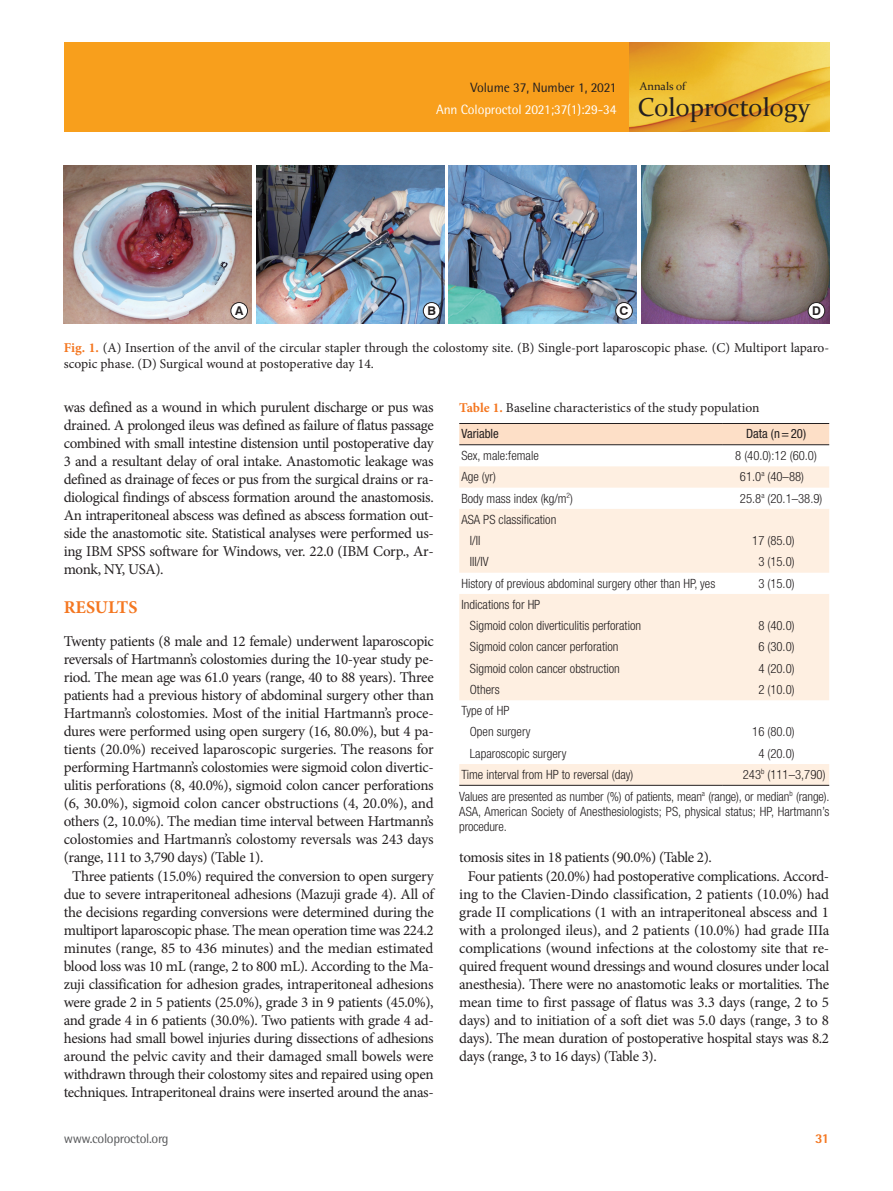
<style>
.page{position:relative;width:893px;height:1191px;background:#fff}
.page>*{position:absolute;margin:0;border:0;box-sizing:border-box;transform-origin:0 0}
.t1{font:25.95px "Constantia";color:#231f20}
.본문제목_대{font:700 18px "Minion Pro";color:#f47721}
.본문{font:15px/18px "Minion Pro";letter-spacing:-.025em;color:#231f20;text-align:justify}
.표그림설명{font:13.5px/16.2px "Minion Pro";color:#231f20}
.t2{font:13.5px "Rotis Semi Sans Std";letter-spacing:-.01em;color:#fff}
.t3{font:13.5px "Rotis Semi Sans Std";letter-spacing:-.01em;color:#231f20}
.t4{font:13.5px "Rotis Semi Sans Std";letter-spacing:-.025em;color:#57585a}
.t5{font:800 13.5px "Rotis Semi Sans Std";color:#f47721}
.표본문{font:300 condensed 12.75px/15.3px "Helvetica Neue LT Std";color:#231f20}
.표머리글{font:condensed 12.75px "Helvetica Neue LT Std";color:#231f20}
.t6{font:700 12.15px "Swiss 721 BT";color:#231f20}
.t7{font:11.25px "Constantia";color:#231f20}
.s1{font-weight:700;color:#f47721}
</style>
<div class="page">
<div style="left:64px;top:43px;width:565px;height:89px;background:#f89f1c"></div>
<img style="left:629px;top:43px;width:200px;height:89px">
<div style="left:459px;top:424px;width:370px;height:20px;background:#fddfc7"></div>
<svg style="left:459px;top:466px;width:370px;height:319px;fill:#feefe1"></svg>
<hr style="left:459px;top:423px;width:264px;height:1px;background:#231f20">
<hr style="left:723px;top:423px;width:106px;height:1px;background:#231f20">
<hr style="left:459px;top:444px;width:264px;height:1px;background:#231f20">
<hr style="left:723px;top:444px;width:106px;height:1px;background:#231f20">
<hr style="left:459px;top:785px;width:264px;height:1px;background:#231f20">
<hr style="left:723px;top:785px;width:106px;height:1px;background:#231f20">
<img style="left:64px;top:166px;width:188px;height:157px">
<img style="left:256px;top:166px;width:188px;height:157px">
<img style="left:449px;top:166px;width:188px;height:157px">
<img style="left:641px;top:166px;width:188px;height:157px">
<div style="left:231px;top:302px;width:16px;height:17px;background:#fff;border-radius:50%"></div>
<div style="left:231px;top:302px;width:17px;height:17px;border:1px solid #231f20;border-radius:50%"></div>
<div style="left:423px;top:302px;width:17px;height:17px;background:#fff;border-radius:50%"></div>
<div style="left:423px;top:302px;width:17px;height:17px;border:1px solid #231f20;border-radius:50%"></div>
<div style="left:616px;top:302px;width:16px;height:17px;background:#fff;border-radius:50%"></div>
<div style="left:615px;top:302px;width:17px;height:17px;border:1px solid #231f20;border-radius:50%"></div>
<div style="left:808px;top:302px;width:17px;height:17px;background:#fff;border-radius:50%"></div>
<div style="left:808px;top:302px;width:17px;height:17px;border:1px solid #231f20;border-radius:50%"></div>
<p class="t3" style="left:470px;top:80px;width:148px">Volume 37, Number 1, 2021</p>
<p class="t2" style="left:436px;top:102px;width:182px">Ann Coloproctol 2021;37(1):29-34</p>
<p class="t7" style="left:640px;top:79px;width:47px">Annals of</p>
<p class="t1" style="left:638px;top:90px;width:174px">Coloproctology</p>
<p class="t6" style="left:235px;top:303px;width:10px">A</p>
<p class="t6" style="left:427px;top:303px;width:10px">B</p>
<p class="t6" style="left:619px;top:303px;width:10px">C</p>
<p class="t6" style="left:812px;top:303px;width:10px">D</p>
<p class="표그림설명" style="left:64px;top:339px;width:767px"><span class="s1">Fig. 1.</span> (A) Insertion of the anvil of the circular stapler through the colostomy site. (B) Single-port laparoscopic phase. (C) Multiport laparo&shy;scopic phase. (D) Surgical wound at postoperative day 14.</p>
<p class="본문" style="left:64px;top:398px;width:371px">was defined as a wound in which purulent discharge or pus was drained. A prolonged ileus was defined as failure of flatus passage combined with small intestine distension until postoperative day 3 and a resultant delay of oral intake. Anastomotic leakage was defined as drainage of feces or pus from the surgical drains or ra&shy;diological findings of abscess formation around the anastomosis.<br>An intraperitoneal abscess was defined as abscess formation out&shy;side the anastomotic site. Statistical analyses were performed us&shy;ing IBM SPSS software for Windows, ver. 22.0 (IBM Corp., Ar&shy;monk, NY, USA).</p>
<p class="본문제목_대" style="left:64px;top:594px;width:75px">RESULTS</p>
<p class="본문" style="left:64px;top:632px;width:372px">Twenty patients (8 male and 12 female) underwent laparoscopic reversals of Hartmann’s colostomies during the 10-year study pe&shy;riod. The mean age was 61.0 years (range, 40 to 88 years). Three patients had a previous history of abdominal surgery other than Hartmann’s colostomies. Most of the initial Hartmann’s proce&shy;dures were performed using open surgery (16, 80.0%), but 4 pa&shy;tients (20.0%) received laparoscopic surgeries. The reasons for performing Hartmann’s colostomies were sigmoid colon divertic&shy;ulitis perforations (8, 40.0%), sigmoid colon cancer perforations (6, 30.0%), sigmoid colon cancer obstructions (4, 20.0%), and others (2, 10.0%). The median time interval between Hartmann’s colostomies and Hartmann’s colostomy reversals was 243 days (range, 111 to 3,790 days) (Table 1).</p>
<p class="본문" style="left:64px;top:866px;width:371px;text-align:center">Three patients (15.0%) required the conversion to open surgery due to severe intraperitoneal adhesions (Mazuji grade 4). All of the decisions regarding conversions were determined during the multiport laparoscopic phase. The mean operation time was 224.2 minutes (range, 85 to 436 minutes) and the median estimated blood loss was 10 mL (range, 2 to 800 mL). According to the Ma&shy;zuji classification for adhesion grades, intraperitoneal adhesions were grade 2 in 5 patients (25.0%), grade 3 in 9 patients (45.0%), and grade 4 in 6 patients (30.0%). Two patients with grade 4 ad&shy;hesions had small bowel injuries during dissections of adhesions around the pelvic cavity and their damaged small bowels were withdrawn through their colostomy sites and repaired using open techniques. Intraperitoneal drains were inserted around the anas-</p>
<p class="t4" style="left:64px;top:1130px;width:106px">www.coloproctol.org</p>
<p class="표그림설명" style="left:459px;top:400px;width:302px"><span class="s1">Table 1.</span> Baseline characteristics of the study population</p>
<p class="표머리글" style="left:461px;top:426px;width:39px">Variable</p>
<p class="표머리글" style="left:746px;top:426px;width:62px">Data (n = 20)</p>
<p class="표본문" style="left:461px;top:448px;width:79px">Sex, male:female</p>
<p class="표본문" style="left:735px;top:448px;width:83px">8 (40.0):12 (60.0)</p>
<p class="표본문" style="left:461px;top:469px;width:36px">Age (yr)</p>
<p class="표본문" style="left:740px;top:469px;width:66px">61.0<sup>a</sup> (40–88)</p>
<p class="표본문" style="left:461px;top:490px;width:113px">Body mass index (kg/m<sup>2</sup>)</p>
<p class="표본문" style="left:740px;top:490px;width:84px">25.8<sup>a</sup> (20.1–38.9)</p>
<p class="표본문" style="left:461px;top:511px;width:97px">ASA PS classification</p>
<p class="표본문" style="left:470px;top:533px;width:12px">I/II</p>
<p class="표본문" style="left:752px;top:533px;width:44px">17 (85.0)</p>
<p class="표본문" style="left:470px;top:554px;width:20px">III/IV</p>
<p class="표본문" style="left:758px;top:554px;width:38px">3 (15.0)</p>
<p class="표본문" style="left:461px;top:575px;width:255px">History of previous abdominal surgery other than HP, yes</p>
<p class="표본문" style="left:758px;top:575px;width:38px">3 (15.0)</p>
<p class="표본문" style="left:461px;top:596px;width:81px">Indications for HP</p>
<p class="표본문" style="left:470px;top:618px;width:173px">Sigmoid colon diverticulitis perforation</p>
<p class="표본문" style="left:758px;top:618px;width:38px">8 (40.0)</p>
<p class="표본문" style="left:470px;top:639px;width:150px">Sigmoid colon cancer perforation</p>
<p class="표본문" style="left:758px;top:639px;width:38px">6 (30.0)</p>
<p class="표본문" style="left:470px;top:660px;width:152px">Sigmoid colon cancer obstruction</p>
<p class="표본문" style="left:758px;top:660px;width:38px">4 (20.0)</p>
<p class="표본문" style="left:470px;top:681px;width:31px">Others</p>
<p class="표본문" style="left:758px;top:681px;width:38px">2 (10.0)</p>
<p class="표본문" style="left:461px;top:703px;width:50px">Type of HP</p>
<p class="표본문" style="left:470px;top:724px;width:62px">Open surgery</p>
<p class="표본문" style="left:752px;top:724px;width:44px">16 (80.0)</p>
<p class="표본문" style="left:470px;top:745px;width:98px">Laparoscopic surgery</p>
<p class="표본문" style="left:758px;top:745px;width:38px">4 (20.0)</p>
<p class="표본문" style="left:461px;top:766px;width:174px">Time interval from HP to reversal (day)</p>
<p class="표본문" style="left:743px;top:766px;width:84px">243<sup>b</sup> (111–3,790)</p>
<p class="표본문" style="left:459px;top:788px;width:372px">Values are presented as number (%) of patients, mean<sup>a</sup> (range), or median<sup>b</sup> (range).</p>
<p class="표본문" style="left:459px;top:803px;width:372px">ASA, American Society of Anesthesiologists; PS, physical status; HP, Hartmann’s procedure.</p>
<p class="본문" style="left:459px;top:848px;width:254px">tomosis sites in 18 patients (90.0%) (Table 2).</p>
<p class="본문" style="left:459px;top:866px;width:372px;text-indent:9px">Four patients (20.0%) had postoperative complications. Accord&shy;ing to the Clavien-Dindo classification, 2 patients (10.0%) had grade II complications (1 with an intraperitoneal abscess and 1 with a prolonged ileus), and 2 patients (10.0%) had grade IIIa complications (wound infections at the colostomy site that re&shy;quired frequent wound dressings and wound closures under local anesthesia). There were no anastomotic leaks or mortalities. The mean time to first passage of flatus was 3.3 days (range, 2 to 5 days) and to initiation of a soft diet was 5.0 days (range, 3 to 8 days). The mean duration of postoperative hospital stays was 8.2 days (range, 3 to 16 days) (Table 3).</p>
<p class="t5" style="left:815px;top:1129px;width:16px">31</p>
</div>
